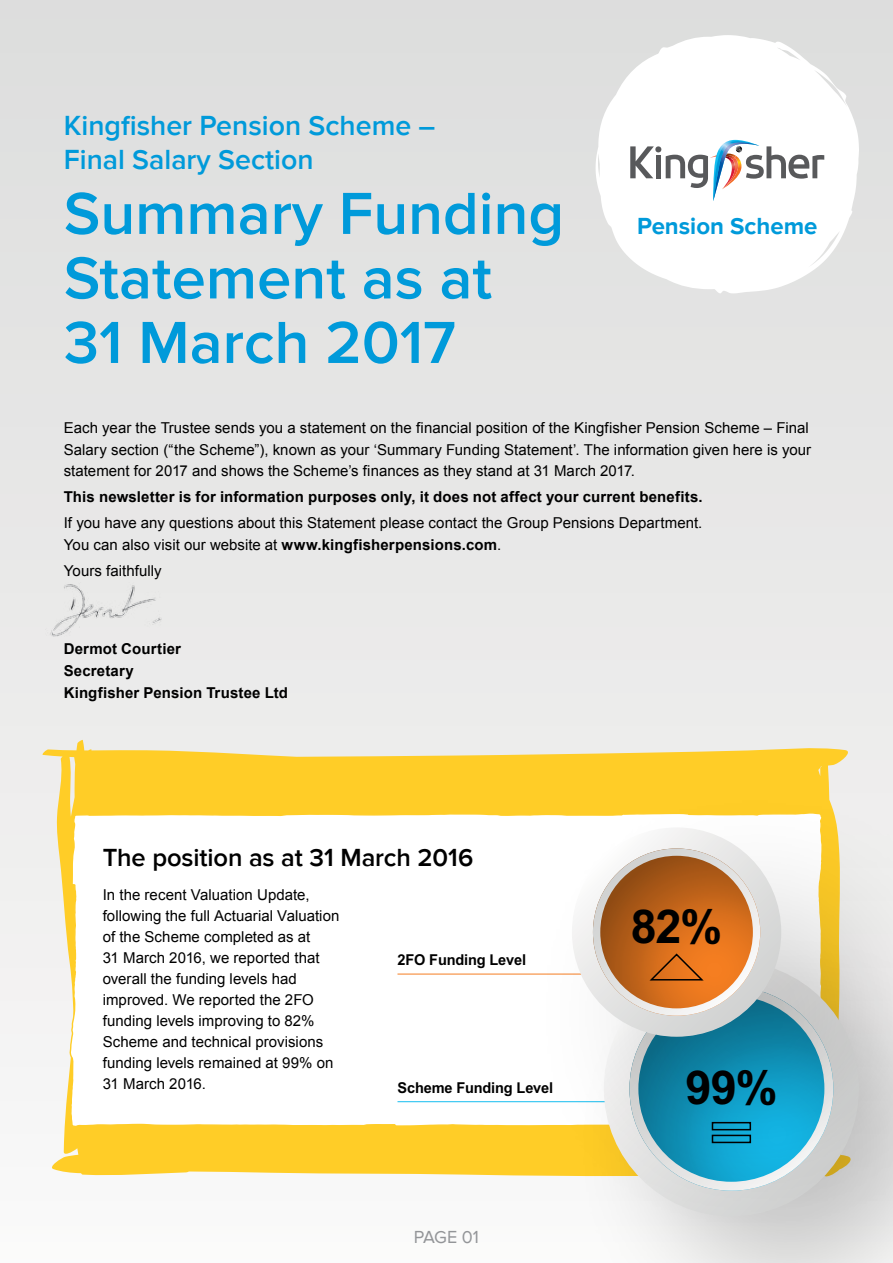
<style>
.page{position:relative;width:893px;height:1263px;background:#fff}
.page>*{position:absolute;margin:0;border:0;box-sizing:border-box;transform-origin:0 0}
.t1{font:600 61.5px/64.5px "Proxima Nova";color:#009ada}
.t2{font:700 46.8px "Arial";color:#000}
.t3{font:600 28.5px/34.2px "Proxima Nova";color:#009ada}
.t4{font:600 25.5px "Proxima Nova";letter-spacing:-.005em;color:#000}
.t5{font:700 24px "Proxima Nova";color:#009ada}
.t6{font:18px "Proxima Nova";letter-spacing:-.02em;color:#939598}
.t7{font:15px/21px "Arial";letter-spacing:.005em;color:#000}
.t8{font:700 15px/21.8px "Arial";letter-spacing:.01em;color:#000}
.t9{font:700 15px "Arial";letter-spacing:-.01em;color:#000}
.s1{font-weight:700}
</style>
<div class="page">
<div style="left:0;top:0;width:893px;height:1263px;background:linear-gradient(to bottom,#dcdcdc,#f9f9f9)"></div>
<svg style="left:41px;top:740px;width:814px;height:439px;fill:#ffcd27"></svg>
<svg style="left:69px;top:799px;width:449px;height:341px"></svg>
<svg style="left:596px;top:35px;width:263px;height:258px"></svg>
<svg style="left:630px;top:137px;width:194px;height:64px"></svg>
<img style="left:46px;top:583px;width:120px;height:54px">
<hr style="left:397px;top:1101px;width:290px;height:1px;background:#15bef0">
<div style="left:565px;top:923px;width:328px;height:340px;background:#000;opacity:.2"></div>
<hr style="left:397px;top:974px;width:290px;height:1px;background:#f57e21">
<div style="left:518px;top:773px;width:375px;height:478px;background:#000;opacity:.2"></div>
<svg style="left:572px;top:827px;width:261px;height:364px"></svg>
<h3 class="t3" style="left:64px;top:109px;width:373px">Kingfisher Pension Scheme –<br>Final Salary Section</h3>
<h1 class="t1" style="left:64px;top:182px;width:502px">Summary Funding<br>Statement as at<br>31 March 2017</h1>
<h3 class="t5" style="left:637px;top:212px;width:182px">Pension Scheme</h3>
<p class="t7" style="left:64px;top:417px;width:749px;line-height:21.8px">Each year the Trustee sends you a statement on the financial position of the Kingfisher Pension Scheme – Final<br>Salary section (“the Scheme”), known as your ‘Summary Funding Statement’. The information given here is your statement for 2017 and shows the Scheme’s finances as they stand at 31 March 2017.</p>
<p class="t8" style="left:64px;top:487px;width:640px">This newsletter is for information purposes only, it does not affect your current benefits.</p>
<p class="t7" style="left:64px;top:512px;width:640px;line-height:21.8px">If you have any questions about this Statement please contact the Group Pensions Department.<br>You can also visit our website at <span class="s1">www.kingfisherpensions.com</span>.</p>
<p class="t7" style="left:64px;top:561px;width:99px">Yours faithfully</p>
<p class="t8" style="left:64px;top:638px;width:226px">Dermot Courtier<br>Secretary<br>Kingfisher Pension Trustee Ltd</p>
<h3 class="t4" style="left:103px;top:843px;width:372px">The position as at 31 March 2016</h3>
<p class="t7" style="left:103px;top:884px;width:238px">In the recent Valuation Update, following the full Actuarial Valuation of the Scheme completed as at<br>31 March 2016, we reported that overall the funding levels had improved. We reported the 2FO funding levels improving to 82%<br>Scheme and technical provisions funding levels remained at 99% on<br>31 March 2016.</p>
<p class="t9" style="left:397px;top:951px;width:130px">2FO Funding Level</p>
<p class="t9" style="left:397px;top:1079px;width:157px">Scheme Funding Level</p>
<p class="t6" style="left:414px;top:1227px;width:67px">PAGE 01</p>
<h2 class="t2" style="left:631px;top:900px;width:93px">82%</h2>
<h2 class="t2" style="left:685px;top:1061px;width:94px">99%</h2>
</div>
